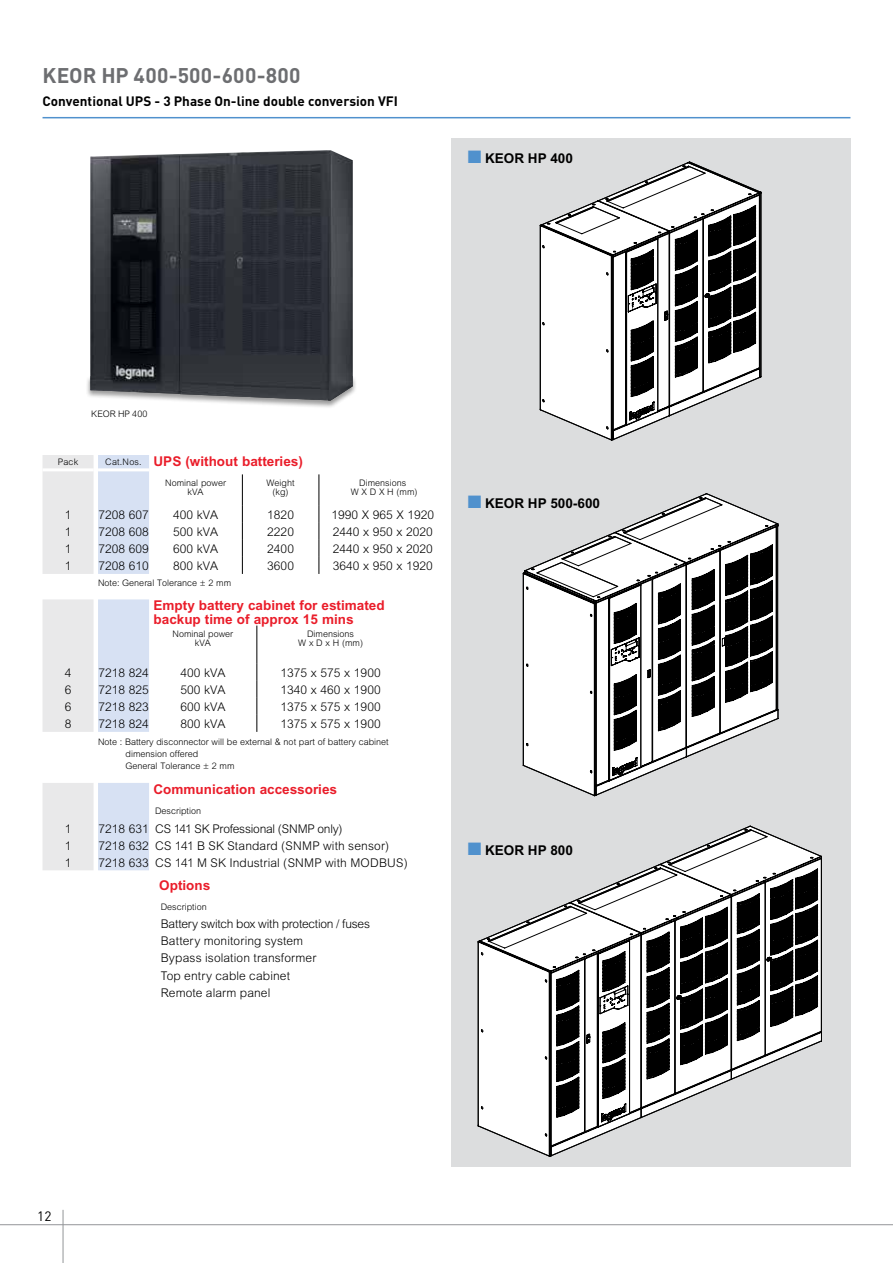
<style>
.page{position:relative;width:893px;height:1263px;background:#fff}
.page>*{position:absolute;margin:0;border:0;box-sizing:border-box;transform-origin:0 0}
.t1{font:700 21px "DIN Pro";letter-spacing:.01em;color:#6d6e71}
.t2{font:700 13.5px/13.5px "Arial";color:#ea1d2a}
.t3{font:700 13.5px "DIN Pro";color:#000}
.t4{font:700 13.5px "Arial";color:#000}
.t5{font:13.5px "DIN Pro";color:#000}
.t6{font:300 12px/17px "Arial";color:#000}
.t7{font:300 9px/9px "Arial";color:#000;text-align:center}
.s1{color:#5091cd}
.s2{font-weight:300;font-size:9px;color:#000}
</style>
<div class="page">
<hr style="left:63px;top:1210px;width:1px;height:53px;background:#939598">
<hr style="left:0;top:1224px;width:893px;height:1px;background:#939598">
<hr style="left:43px;top:117px;width:807px;height:1px;background:#5091cd">
<div style="left:451px;top:138px;width:399px;height:1029px;background:#dcddde"></div>
<img style="left:90px;top:150px;width:263px;height:226px">
<div style="left:86px;top:376px;width:271px;height:33px;background:#000;opacity:.4"></div>
<img style="left:90px;top:376px;width:263px;height:25px">
<svg style="left:540px;top:162px;width:222px;height:278px"></svg>
<svg style="left:523px;top:493px;width:256px;height:303px"></svg>
<svg style="left:478px;top:826px;width:344px;height:330px"></svg>
<svg style="left:43px;top:455px;width:106px;height:119px;background:#e1e6ef"></svg>
<hr style="left:98px;top:468px;width:51px;height:3px;background:#fff">
<hr style="left:242px;top:474px;width:1px;height:32px;background:#000">
<hr style="left:319px;top:474px;width:1px;height:32px;background:#000">
<svg style="left:319px;top:506px;width:1px;height:68px"></svg>
<svg style="left:242px;top:506px;width:1px;height:68px"></svg>
<svg style="left:43px;top:599px;width:106px;height:133px;background:#e1e6ef"></svg>
<hr style="left:257px;top:625px;width:1px;height:39px;background:#000">
<svg style="left:257px;top:664px;width:1px;height:68px"></svg>
<svg style="left:43px;top:783px;width:106px;height:87px;background:#e1e6ef"></svg>
<h1 class="t1" style="left:43px;top:58px;width:260px">KEOR HP 400-500-600-800</h1>
<p class="t3" style="left:43px;top:90px;width:357px">Conventional UPS - 3 Phase On-line double conversion VFI</p>
<p class="t4" style="left:468px;top:150px;width:107px"><span class="s1">■</span> KEOR HP 400</p>
<p class="t7" style="left:91px;top:410px;width:58px">KEOR HP 400</p>
<p class="t7" style="left:58px;top:458px;width:22px">Pack</p>
<p class="t2" style="left:105px;top:454px;width:199px"><span class="s2">Cat.Nos.</span> UPS (without batteries)</p>
<p class="t7" style="left:165px;top:478px;width:62px">Nominal power kVA</p>
<p class="t7" style="left:267px;top:478px;width:30px">Weight (kg)</p>
<p class="t7" style="left:351px;top:478px;width:68px">Dimensions<br>W X D X H (mm)</p>
<p class="t6" style="left:65px;top:506px;width:8px">1</p>
<p class="t6" style="left:98px;top:506px;width:52px">7208 607</p>
<p class="t6" style="left:173px;top:506px;width:47px">400 kVA</p>
<p class="t6" style="left:267px;top:506px;width:28px">1820</p>
<p class="t6" style="left:331px;top:506px;width:104px">1990 X 965 X 1920</p>
<p class="t6" style="left:65px;top:523px;width:8px">1</p>
<p class="t6" style="left:98px;top:523px;width:52px">7208 608</p>
<p class="t6" style="left:173px;top:523px;width:47px">500 kVA</p>
<p class="t6" style="left:267px;top:523px;width:28px">2220</p>
<p class="t6" style="left:333px;top:523px;width:102px">2440 x 950 x 2020</p>
<p class="t6" style="left:65px;top:540px;width:8px">1</p>
<p class="t6" style="left:98px;top:540px;width:52px">7208 609</p>
<p class="t6" style="left:173px;top:540px;width:47px">600 kVA</p>
<p class="t6" style="left:267px;top:540px;width:28px">2400</p>
<p class="t6" style="left:333px;top:540px;width:102px">2440 x 950 x 2020</p>
<p class="t6" style="left:65px;top:557px;width:8px">1</p>
<p class="t6" style="left:98px;top:557px;width:52px">7208 610</p>
<p class="t6" style="left:173px;top:557px;width:47px">800 kVA</p>
<p class="t6" style="left:267px;top:557px;width:28px">3600</p>
<p class="t6" style="left:333px;top:557px;width:102px">3640 x 950 x 1920</p>
<p class="t7" style="left:98px;top:578px;width:135px">Note: General Tolerance ± 2 mm</p>
<p class="t2" style="left:154px;top:599px;width:233px">Empty battery cabinet for estimated backup time of approx 15 mins</p>
<p class="t7" style="left:172px;top:629px;width:62px">Nominal power kVA</p>
<p class="t7" style="left:298px;top:629px;width:66px">Dimensions<br>W x D x H (mm)</p>
<p class="t6" style="left:65px;top:664px;width:8px">4</p>
<p class="t6" style="left:98px;top:664px;width:52px">7218 824</p>
<p class="t6" style="left:180px;top:664px;width:47px">400 kVA</p>
<p class="t6" style="left:281px;top:664px;width:102px">1375 x 575 x 1900</p>
<p class="t6" style="left:65px;top:681px;width:8px">6</p>
<p class="t6" style="left:98px;top:681px;width:52px">7218 825</p>
<p class="t6" style="left:180px;top:681px;width:47px">500 kVA</p>
<p class="t6" style="left:281px;top:681px;width:102px">1340 x 460 x 1900</p>
<p class="t6" style="left:65px;top:698px;width:8px">6</p>
<p class="t6" style="left:98px;top:698px;width:52px">7218 823</p>
<p class="t6" style="left:180px;top:698px;width:47px">600 kVA</p>
<p class="t6" style="left:281px;top:698px;width:102px">1375 x 575 x 1900</p>
<p class="t6" style="left:65px;top:715px;width:8px">8</p>
<p class="t6" style="left:98px;top:715px;width:52px">7218 824</p>
<p class="t6" style="left:180px;top:715px;width:47px">800 kVA</p>
<p class="t6" style="left:281px;top:715px;width:102px">1375 x 575 x 1900</p>
<p class="t7" style="left:126px;top:735px;width:265px;line-height:12px;text-align:left;text-indent:-28px">Note : Battery disconnector will be external &amp; not part of battery cabinet dimension offered<br>General Tolerance ± 2 mm</p>
<p class="t2" style="left:154px;top:782px;width:185px">Communication accessories</p>
<p class="t7" style="left:155px;top:806px;width:48px">Description</p>
<p class="t6" style="left:65px;top:820px;width:8px">1</p>
<p class="t6" style="left:98px;top:820px;width:246px">7218 631 CS 141 SK Professional (SNMP only)</p>
<p class="t6" style="left:65px;top:837px;width:8px">1</p>
<p class="t6" style="left:98px;top:837px;width:292px">7218 632 CS 141 B SK Standard (SNMP with sensor)</p>
<p class="t6" style="left:65px;top:854px;width:8px">1</p>
<p class="t6" style="left:98px;top:854px;width:311px">7218 633 CS 141 M SK Industrial (SNMP with MODBUS)</p>
<p class="t2" style="left:159px;top:878px;width:53px">Options</p>
<p class="t7" style="left:161px;top:902px;width:48px">Description</p>
<p class="t6" style="left:161px;top:916px;width:211px">Battery switch box with protection / fuses<br>Battery monitoring system<br>Bypass isolation transformer<br>Top entry cable cabinet<br>Remote alarm panel</p>
<p class="t4" style="left:468px;top:495px;width:134px"><span class="s1">■</span> KEOR HP 500-600</p>
<p class="t4" style="left:468px;top:842px;width:107px"><span class="s1">■</span> KEOR HP 800</p>
<p class="t5" style="left:37px;top:1206px;width:16px">12</p>
</div>
